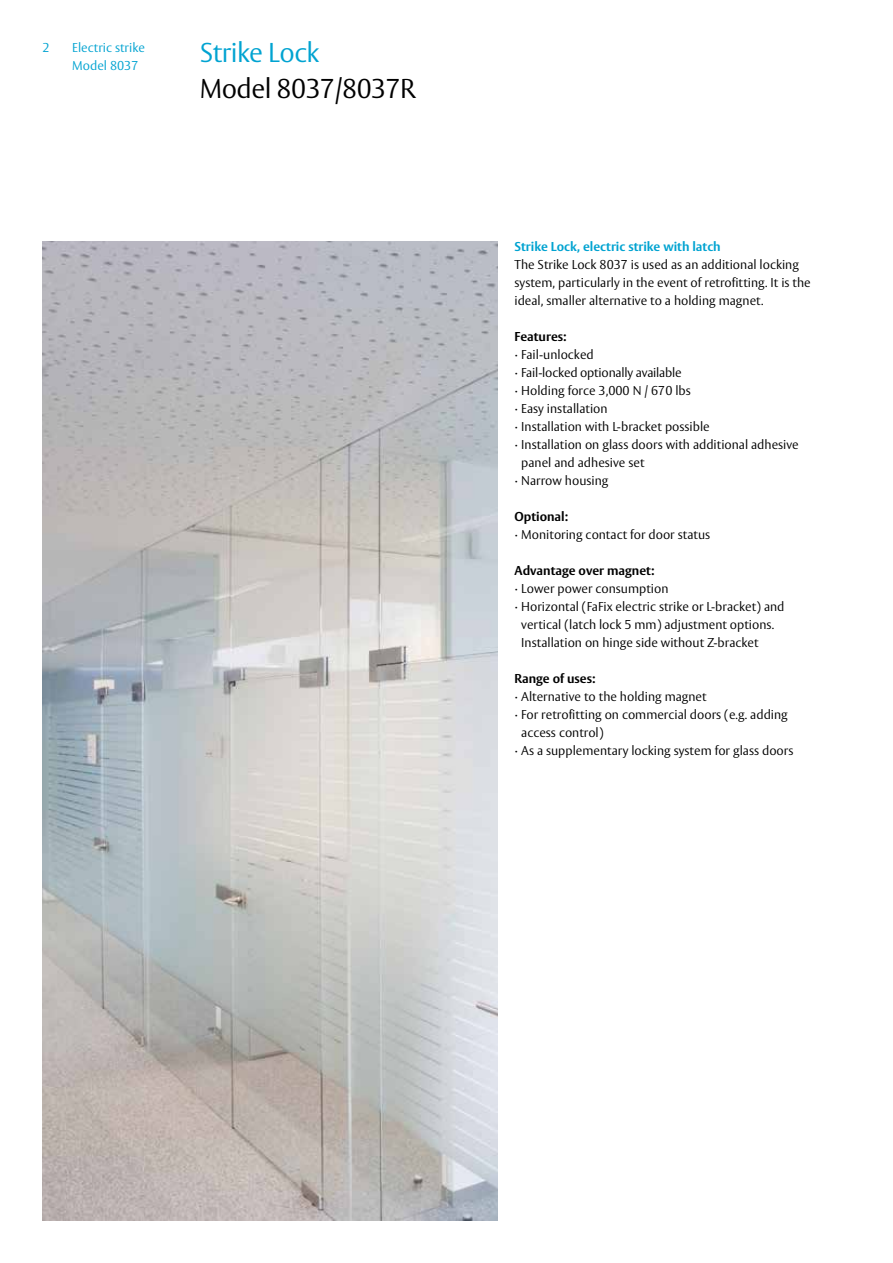
<style>
.page{position:relative;width:893px;height:1263px;background:#fff}
.page>*{position:absolute;margin:0;border:0;box-sizing:border-box;transform-origin:0 0}
.t1{font:300 27px "ASSA Vesta";letter-spacing:-.02em;color:#000}
.t2{font:300 27px "ASSA Vesta";letter-spacing:-.02em;color:#00a3d1}
.t3{font:300 12.75px/18px "ASSA Vesta";color:#000}
.t4{font:700 12.75px "ASSA Vesta";color:#000}
.t5{font:700 12.75px "ASSA Vesta";color:#00a3d1}
.t6{font:300 12.75px/18px "ASSA Vesta";color:#00a3d1}
</style>
<div class="page">
<img style="left:43px;top:241px;width:454px;height:979px">
<p class="t6" style="left:43px;top:40px;width:9px">2</p>
<p class="t6" style="left:72px;top:39px;width:74px">Electric strike<br>Model 8037</p>
<h1 class="t2" style="left:200px;top:36px;width:121px">Strike Lock</h1>
<h1 class="t1" style="left:200px;top:72px;width:218px">Model 8037/8037R</h1>
<p class="t5" style="left:514px;top:239px;width:208px">Strike Lock, electric strike with latch</p>
<p class="t3" style="left:514px;top:256px;width:298px">The Strike Lock 8037 is used as an additional locking system, particularly in the event of retrofitting. It is the ideal, smaller alternative to a holding magnet.</p>
<p class="t4" style="left:514px;top:329px;width:54px">Features:</p>
<p class="t3" style="left:514px;top:346px;width:81px">· Fail-unlocked</p>
<p class="t3" style="left:514px;top:364px;width:169px">· Fail-locked optionally available</p>
<p class="t3" style="left:514px;top:382px;width:178px">· Holding force 3,000 N / 670 lbs</p>
<p class="t3" style="left:514px;top:400px;width:95px">· Easy installation</p>
<p class="t3" style="left:514px;top:418px;width:197px">· Installation with L-bracket possible</p>
<p class="t3" style="left:514px;top:436px;width:286px">· Installation on glass doors with additional adhesive</p>
<p class="t3" style="left:521px;top:454px;width:125px">panel and adhesive set</p>
<p class="t3" style="left:514px;top:472px;width:95px">· Narrow housing</p>
<p class="t4" style="left:514px;top:509px;width:55px">Optional:</p>
<p class="t3" style="left:514px;top:526px;width:197px">· Monitoring contact for door status</p>
<p class="t4" style="left:514px;top:563px;width:141px">Advantage over magnet:</p>
<p class="t3" style="left:514px;top:580px;width:155px">· Lower power consumption</p>
<p class="t3" style="left:514px;top:598px;width:271px">· Horizontal (FaFix electric strike or L-bracket) and</p>
<p class="t3" style="left:521px;top:616px;width:255px">vertical (latch lock 5 mm) adjustment options.</p>
<p class="t3" style="left:521px;top:634px;width:239px">Installation on hinge side without Z-bracket</p>
<p class="t4" style="left:514px;top:671px;width:82px">Range of uses:</p>
<p class="t3" style="left:514px;top:688px;width:194px">· Alternative to the holding magnet</p>
<p class="t3" style="left:514px;top:706px;width:275px">· For retrofitting on commercial doors (e.g. adding</p>
<p class="t3" style="left:521px;top:724px;width:84px">access control)</p>
<p class="t3" style="left:514px;top:742px;width:280px">· As a supplementary locking system for glass doors</p>
</div>
